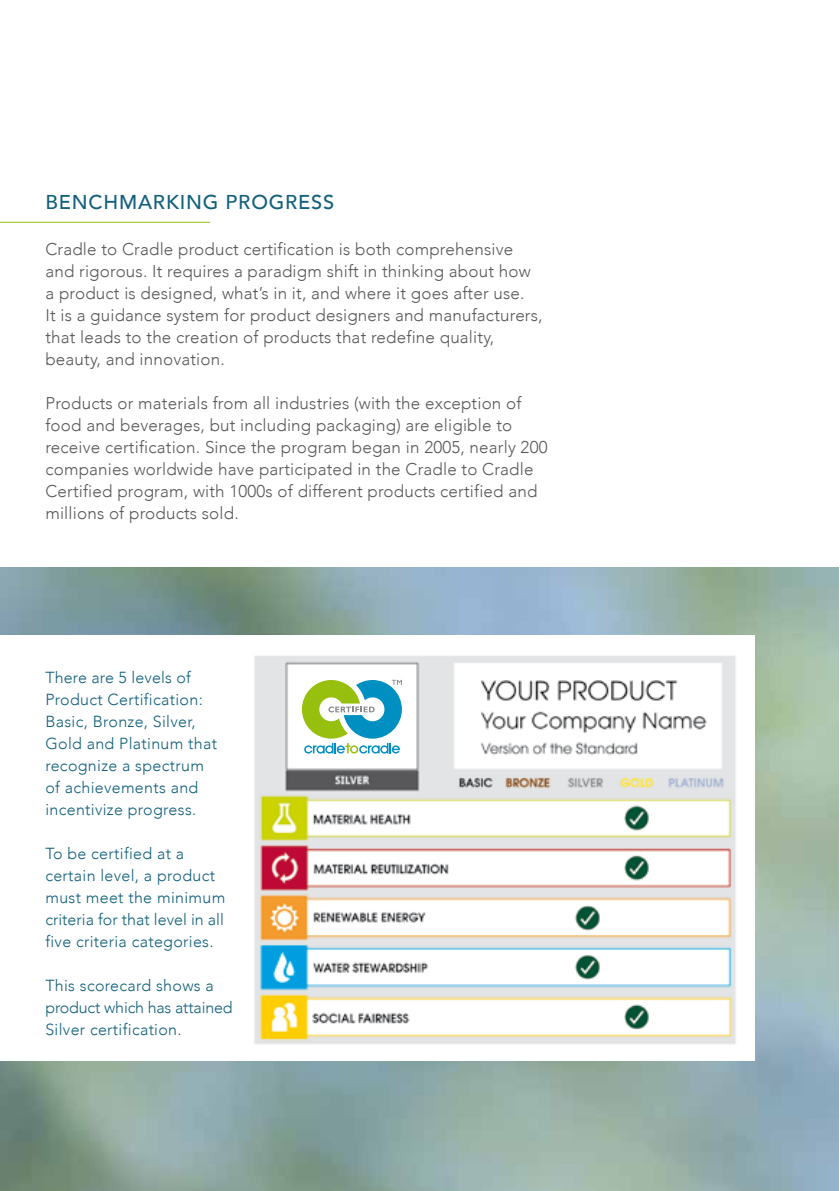
<style>
.page{position:relative;width:840px;height:1191px;background:#fff}
.page>*{position:absolute;margin:0;border:0;box-sizing:border-box;transform-origin:0 0}
.t1{font:500 20px "Avenir";letter-spacing:.04em;color:#12607b}
.t2{font:300 17px/22px "Avenir";letter-spacing:.01em;color:#58585a}
.t3{font:300 16px/22px "Avenir";letter-spacing:.02em;color:#12607b}
</style>
<div class="page">
<img style="left:0;top:567px;width:838px;height:624px">
<div style="left:0;top:635px;width:754px;height:425px;background:#fff"></div>
<img style="left:254px;top:656px;width:482px;height:388px">
<hr style="left:0;top:222px;width:210px;height:1px;background:#97bf0d">
<div style="left:295px;top:675px;width:117px;height:92px;background:#fff"></div>
<svg style="left:302px;top:680px;width:99px;height:73px"></svg>
<p class="t1" style="left:45px;top:188px;width:290px">BENCHMARKING PROGRESS</p>
<p class="t2" style="left:45px;top:238px;width:498px">Cradle to Cradle product certification is both comprehensive and rigorous. It requires a paradigm shift in thinking about how a product is designed, what’s in it, and where it goes after use.<br>It is a guidance system for product designers and manufacturers, that leads to the creation of products that redefine quality, beauty, and innovation.</p>
<p class="t2" style="left:45px;top:392px;width:503px">Products or materials from all industries (with the exception of food and beverages, but including packaging) are eligible to receive certification. Since the program began in 2005, nearly 200 companies worldwide have participated in the Cradle to Cradle Certified program, with 1000s of different products certified and millions of products sold.</p>
<p class="t3" style="left:45px;top:667px;width:173px">There are 5 levels of<br>Product Certification:<br>Basic, Bronze, Silver,<br>Gold and Platinum that recognize a spectrum of achievements and incentivize progress.</p>
<p class="t3" style="left:45px;top:843px;width:181px">To be certified at a certain level, a product must meet the minimum criteria for that level in all five criteria categories.</p>
<p class="t3" style="left:45px;top:975px;width:189px">This scorecard shows a product which has attained<br>Silver certification.</p>
</div>
